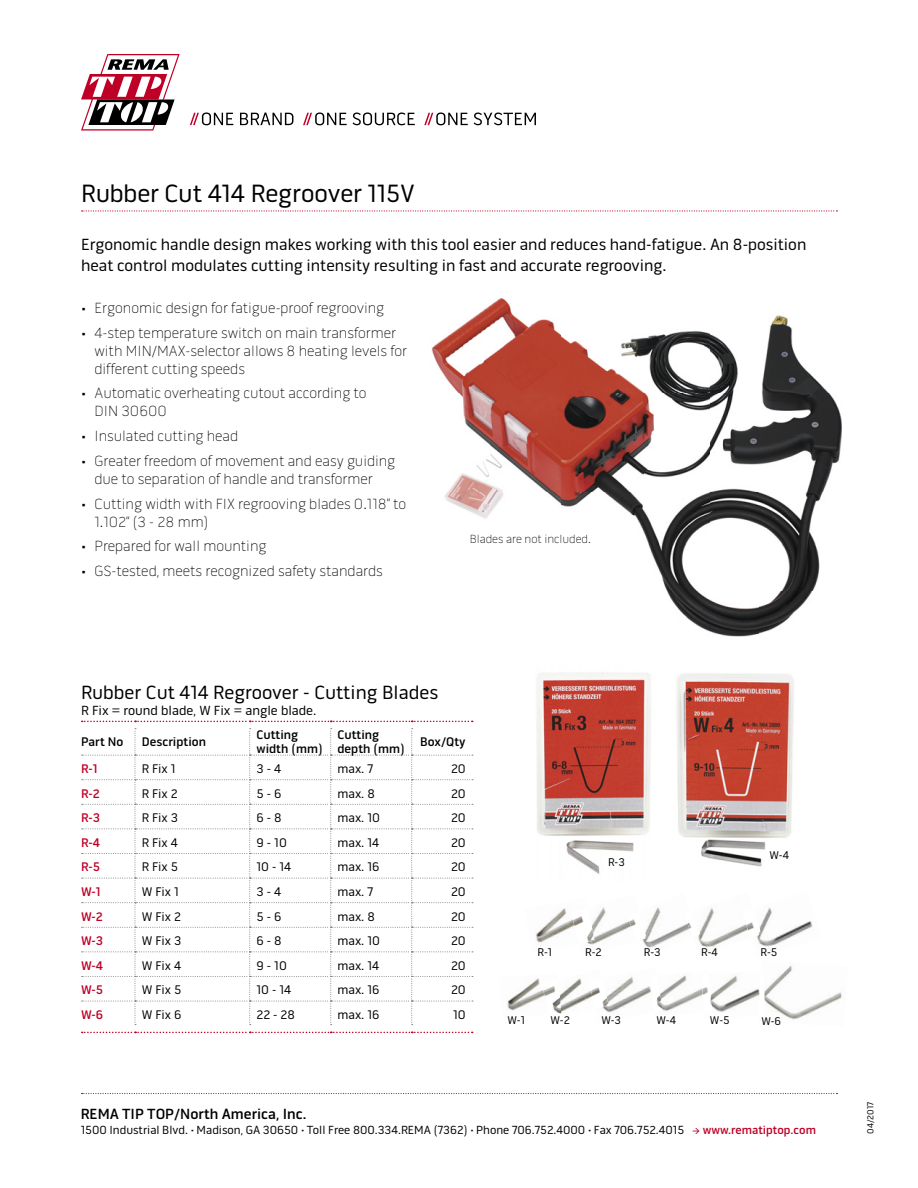
<style>
.page{position:relative;width:918px;height:1188px;background:#fff}
.page>*{position:absolute;margin:0;border:0;box-sizing:border-box;transform-origin:0 0}
.t1{font:25.5px "Pill Gothic 600 mg";letter-spacing:-.005em;color:#000}
.t2{font:19.5px "Pill Gothic 600 mg";color:#000}
.t3{font:16.5px/21px "Pill Gothic 600 mg";color:#000}
.t4{font:100 15px/18px "Pill Gothic 600 mg";color:#000}
.t5{font:500 15px "Pill Gothic 600 mg";color:#000}
.t6{font:13.5px "Pill Gothic 600 mg";color:#000}
.t7{font:12.75px "Pill Gothic 600 mg";color:#000}
.t8{font:500 12.75px/14.4px "Pill Gothic 600 mg";color:#000}
.t9{font:500 12.75px "Pill Gothic 600 mg";color:#be0027}
.t10{font:12px "Pill Gothic 600 mg";color:#000}
.t11{font:100 12px "Pill Gothic 600 mg";color:#000}
.t12{font:11.4px "Pill Gothic 600 mg";color:#000}
.t13{font:9px "Pill Gothic 600 mg";color:#000}
.s1{font-weight:500;font-size:13.5px}
.s2{color:#be0027}
.s3{font-weight:500;color:#be0027}
</style>
<div class="page">
<svg style="left:82px;top:210px;width:755px;height:2px"></svg>
<svg style="left:82px;top:1093px;width:755px;height:1px"></svg>
<img style="left:431px;top:298px;width:411px;height:339px">
<img style="left:507px;top:978px;width:35px;height:33px">
<img style="left:561px;top:978px;width:28px;height:36px">
<img style="left:542px;top:986px;width:19px;height:28px">
<img style="left:604px;top:976px;width:47px;height:37px">
<img style="left:589px;top:978px;width:20px;height:31px">
<img style="left:663px;top:975px;width:39px;height:36px">
<img style="left:651px;top:991px;width:12px;height:19px">
<img style="left:712px;top:975px;width:46px;height:37px">
<img style="left:702px;top:987px;width:10px;height:19px">
<img style="left:765px;top:965px;width:77px;height:55px">
<img style="left:758px;top:989px;width:7px;height:12px">
<img style="left:535px;top:908px;width:36px;height:35px">
<img style="left:589px;top:907px;width:38px;height:38px">
<img style="left:571px;top:907px;width:24px;height:37px">
<img style="left:643px;top:908px;width:41px;height:40px">
<img style="left:627px;top:912px;width:20px;height:29px">
<img style="left:698px;top:908px;width:44px;height:40px">
<img style="left:684px;top:911px;width:16px;height:26px">
<img style="left:757px;top:907px;width:56px;height:40px">
<img style="left:742px;top:909px;width:19px;height:29px">
<img style="left:676px;top:673px;width:118px;height:194px">
<img style="left:536px;top:672px;width:115px;height:202px">
<svg style="left:82px;top:721px;width:391px;height:1px"></svg>
<svg style="left:82px;top:1032px;width:391px;height:1px"></svg>
<svg style="left:82px;top:728px;width:391px;height:297px"></svg>
<svg style="left:81px;top:54px;width:99px;height:77px"></svg>
<svg style="left:190px;top:113px;width:346px;height:12px"></svg>
<h1 class="t1" style="left:81px;top:184px;width:335px">Rubber Cut 414 Regroover 115V</h1>
<p class="t3" style="left:81px;top:236px;width:727px">Ergonomic handle design makes working with this tool easier and reduces hand-fatigue. An 8-position heat control modulates cutting intensity resulting in fast and accurate regrooving.</p>
<p class="t4" style="left:81px;top:300px;width:305px">• Ergonomic design for fatigue-proof regrooving</p>
<p class="t4" style="left:94px;top:325px;width:314px;text-indent:-14px">• 4-step temperature switch on main transformer with MIN/MAX-selector allows 8 heating levels for different cutting speeds</p>
<p class="t4" style="left:94px;top:386px;width:274px;text-indent:-14px">• Automatic overheating cutout according to<br>DIN 30600</p>
<p class="t4" style="left:81px;top:428px;width:159px">• Insulated cutting head</p>
<p class="t4" style="left:81px;top:453px;width:316px;text-align:center">• Greater freedom of movement and easy guiding due to separation of handle and transformer</p>
<p class="t4" style="left:94px;top:496px;width:313px;text-indent:-14px">• Cutting width with FIX regrooving blades 0.118“ to<br>1.102“ (3 - 28 mm)</p>
<p class="t4" style="left:81px;top:539px;width:187px">• Prepared for wall mounting</p>
<p class="t4" style="left:81px;top:563px;width:303px">• GS-tested, meets recognized safety standards</p>
<p class="t11" style="left:470px;top:534px;width:123px">Blades are not included.</p>
<h2 class="t2" style="left:81px;top:685px;width:359px">Rubber Cut 414 Regroover - Cutting Blades</h2>
<p class="t6" style="left:81px;top:705px;width:237px">R Fix = round blade, W Fix = angle blade.</p>
<p class="t8" style="left:81px;top:736px;width:44px">Part No</p>
<p class="t8" style="left:142px;top:736px;width:66px">Description</p>
<p class="t8" style="left:256px;top:728px;width:68px">Cutting width (mm)</p>
<p class="t8" style="left:337px;top:728px;width:69px">Cutting depth (mm)</p>
<p class="t8" style="left:420px;top:736px;width:47px">Box/Qty</p>
<p class="t9" style="left:81px;top:764px;width:18px">R-1</p>
<p class="t7" style="left:142px;top:764px;width:35px">R Fix 1</p>
<p class="t7" style="left:257px;top:764px;width:26px">3 - 4</p>
<p class="t7" style="left:338px;top:764px;width:37px">max. 7</p>
<p class="t7" style="left:451px;top:764px;width:16px">20</p>
<p class="t9" style="left:81px;top:788px;width:20px">R-2</p>
<p class="t7" style="left:142px;top:788px;width:38px">R Fix 2</p>
<p class="t7" style="left:257px;top:788px;width:26px">5 - 6</p>
<p class="t7" style="left:338px;top:788px;width:39px">max. 8</p>
<p class="t7" style="left:451px;top:788px;width:16px">20</p>
<p class="t9" style="left:81px;top:813px;width:21px">R-3</p>
<p class="t7" style="left:142px;top:813px;width:38px">R Fix 3</p>
<p class="t7" style="left:257px;top:813px;width:27px">6 - 8</p>
<p class="t7" style="left:338px;top:813px;width:44px">max. 10</p>
<p class="t7" style="left:451px;top:813px;width:16px">20</p>
<p class="t9" style="left:81px;top:838px;width:21px">R-4</p>
<p class="t7" style="left:142px;top:838px;width:38px">R Fix 4</p>
<p class="t7" style="left:257px;top:838px;width:32px">9 - 10</p>
<p class="t7" style="left:338px;top:838px;width:43px">max. 14</p>
<p class="t7" style="left:451px;top:838px;width:16px">20</p>
<p class="t9" style="left:81px;top:862px;width:20px">R-5</p>
<p class="t7" style="left:142px;top:862px;width:38px">R Fix 5</p>
<p class="t7" style="left:257px;top:862px;width:36px">10 - 14</p>
<p class="t7" style="left:338px;top:862px;width:44px">max. 16</p>
<p class="t7" style="left:451px;top:862px;width:16px">20</p>
<p class="t9" style="left:81px;top:887px;width:21px">W-1</p>
<p class="t7" style="left:142px;top:887px;width:39px">W Fix 1</p>
<p class="t7" style="left:257px;top:887px;width:26px">3 - 4</p>
<p class="t7" style="left:338px;top:887px;width:37px">max. 7</p>
<p class="t7" style="left:451px;top:887px;width:16px">20</p>
<p class="t9" style="left:81px;top:911px;width:23px">W-2</p>
<p class="t7" style="left:142px;top:911px;width:41px">W Fix 2</p>
<p class="t7" style="left:257px;top:911px;width:26px">5 - 6</p>
<p class="t7" style="left:338px;top:911px;width:39px">max. 8</p>
<p class="t7" style="left:451px;top:911px;width:16px">20</p>
<p class="t9" style="left:81px;top:936px;width:24px">W-3</p>
<p class="t7" style="left:142px;top:936px;width:41px">W Fix 3</p>
<p class="t7" style="left:257px;top:936px;width:27px">6 - 8</p>
<p class="t7" style="left:338px;top:936px;width:44px">max. 10</p>
<p class="t7" style="left:451px;top:936px;width:16px">20</p>
<p class="t9" style="left:81px;top:961px;width:24px">W-4</p>
<p class="t7" style="left:142px;top:961px;width:41px">W Fix 4</p>
<p class="t7" style="left:257px;top:961px;width:32px">9 - 10</p>
<p class="t7" style="left:338px;top:961px;width:43px">max. 14</p>
<p class="t7" style="left:451px;top:961px;width:16px">20</p>
<p class="t9" style="left:81px;top:985px;width:24px">W-5</p>
<p class="t7" style="left:142px;top:985px;width:41px">W Fix 5</p>
<p class="t7" style="left:257px;top:985px;width:36px">10 - 14</p>
<p class="t7" style="left:338px;top:985px;width:44px">max. 16</p>
<p class="t7" style="left:451px;top:985px;width:16px">20</p>
<p class="t9" style="left:81px;top:1010px;width:24px">W-6</p>
<p class="t7" style="left:142px;top:1010px;width:41px">W Fix 6</p>
<p class="t7" style="left:257px;top:1010px;width:40px">22 - 28</p>
<p class="t7" style="left:338px;top:1010px;width:44px">max. 16</p>
<p class="t7" style="left:453px;top:1010px;width:14px">10</p>
<p class="t12" style="left:538px;top:948px;width:16px">R-1</p>
<p class="t12" style="left:608px;top:858px;width:18px">R-3</p>
<p class="t12" style="left:770px;top:851px;width:21px">W-4</p>
<p class="t12" style="left:585px;top:948px;width:18px">R-2</p>
<p class="t12" style="left:644px;top:948px;width:18px">R-3</p>
<p class="t12" style="left:701px;top:948px;width:18px">R-4</p>
<p class="t12" style="left:761px;top:948px;width:18px">R-5</p>
<p class="t12" style="left:507px;top:1016px;width:19px">W-1</p>
<p class="t12" style="left:551px;top:1016px;width:21px">W-2</p>
<p class="t12" style="left:601px;top:1016px;width:21px">W-3</p>
<p class="t12" style="left:657px;top:1016px;width:21px">W-4</p>
<p class="t12" style="left:710px;top:1016px;width:21px">W-5</p>
<p class="t12" style="left:761px;top:1016px;width:21px">W-6</p>
<p class="t5" style="left:81px;top:1108px;width:227px">REMA TIP TOP/North America, Inc.</p>
<p class="t10" style="left:81px;top:1125px;width:737px">1500 Industrial Blvd. <span class="s1">·</span> Madison, GA 30650 <span class="s1">·</span> Toll Free 800.334.REMA (7362) <span class="s1">·</span> Phone 706.752.4000 <span class="s1">·</span> Fax 706.752.4015 <span class="s2">→</span> <span class="s3">www.rematiptop.com</span></p>
<p class="t13" style="left:867px;top:1134px;width:33px;rotate:-90deg">04/2017</p>
</div>
